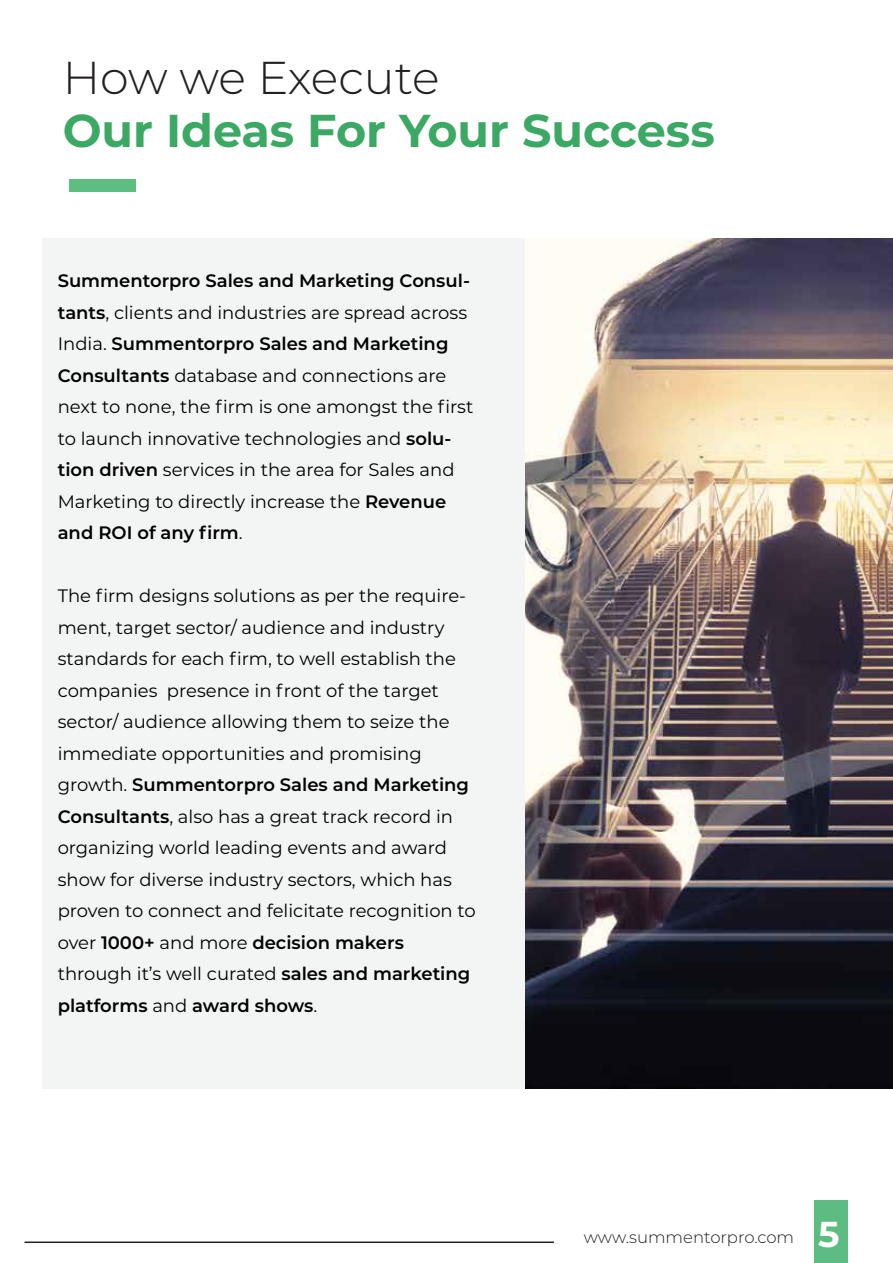
<style>
.page{position:relative;width:893px;height:1263px;background:#fff}
.page>*{position:absolute;margin:0;border:0;box-sizing:border-box;transform-origin:0 0}
.t1{font:700 46.05px "Montserrat";color:#3ba863}
.t2{font:300 46.05px "Montserrat";letter-spacing:-.015em;color:#231f20}
.t3{font:18px/31.5px "Montserrat";color:#000}
.t4{font:300 16.5px "Montserrat";color:#231f20}
.s1{font-weight:600}
.s2{font-weight:700;font-size:36px;color:#fff}
</style>
<div class="page">
<div style="left:42px;top:238px;width:483px;height:851px;background:#f3f4f4"></div>
<div style="left:70px;top:180px;width:66px;height:12px;background:#5ebe81"></div>
<div style="left:814px;top:1200px;width:33px;height:63px;background:#5dbd81"></div>
<hr style="left:25px;top:1241px;width:529px;height:2px;background:#231f20">
<img style="left:525px;top:238px;width:368px;height:850px">
<h1 class="t2" style="left:63px;top:46px;width:378px">How we Execute</h1>
<h1 class="t1" style="left:63px;top:98px;width:654px">Our Ideas For Your Success</h1>
<p class="t3" style="left:58px;top:265px;width:417px"><span class="s1">Summentorpro Sales and Marketing Consul&shy;tants</span>, clients and industries are spread across India. <span class="s1">Summentorpro Sales and Marketing Consultants</span> database and connections are next to none, the firm is one amongst the first to launch innovative technologies and <span class="s1">solu&shy;tion driven</span> services in the area for Sales and Marketing to directly increase the <span class="s1">Revenue and ROI of any firm</span>.</p>
<p class="t3" style="left:58px;top:580px;width:420px">The firm designs solutions as per the require&shy;ment, target sector/ audience and industry standards for each firm, to well establish the companies presence in front of the target sector/ audience allowing them to seize the immediate opportunities and promising growth. <span class="s1">Summentorpro Sales and Marketing Consultants</span>, also has a great track record in organizing world leading events and award show for diverse industry sectors, which has proven to connect and felicitate recognition to over <span class="s1">1000+</span> and more <span class="s1">decision makers </span>through it’s well curated <span class="s1">sales and marketing platforms</span> and <span class="s1">award shows</span>.</p>
<p class="t4" style="left:584px;top:1226px;width:257px">www.summentorpro.com <span class="s2">5</span></p>
</div>
